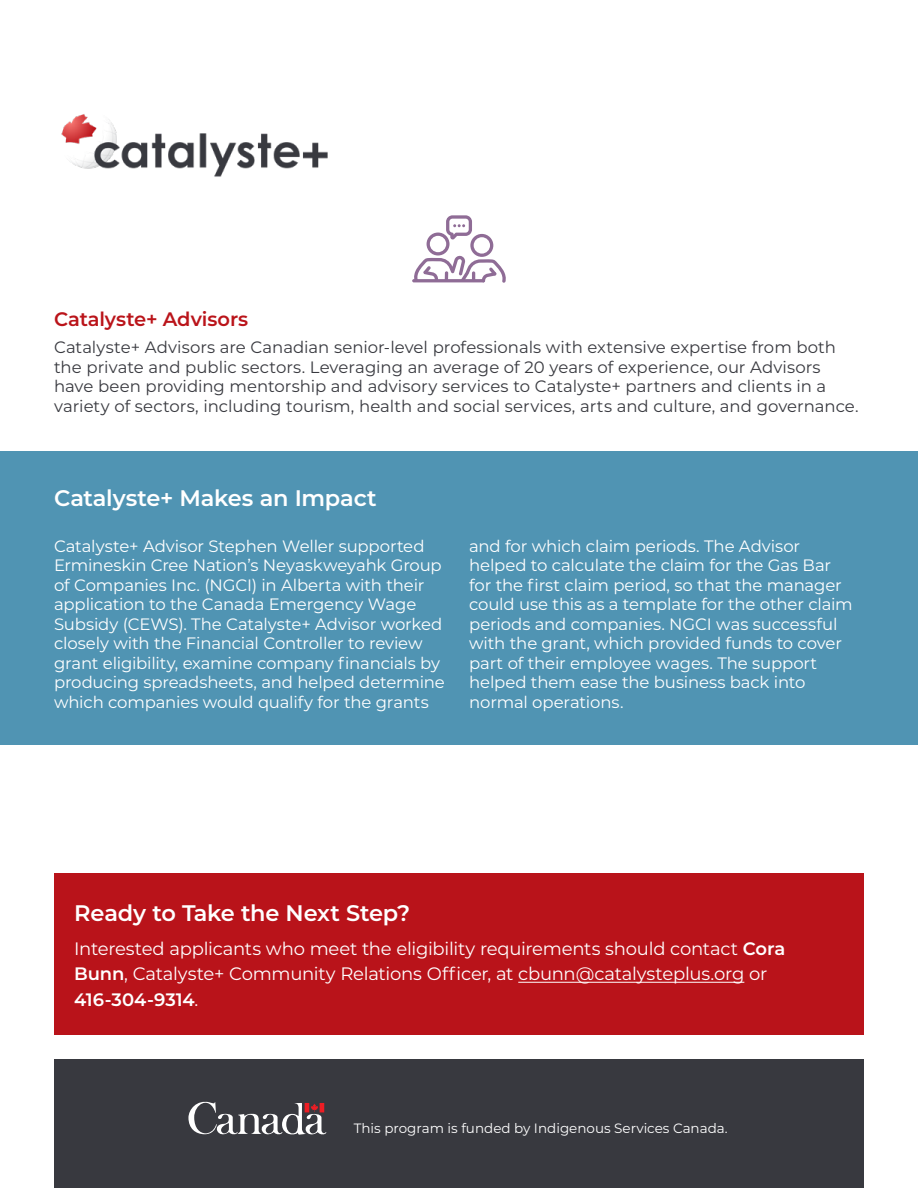
<style>
.page{position:relative;width:918px;height:1188px;background:#fff}
.page>*{position:absolute;margin:0;border:0;box-sizing:border-box;transform-origin:0 0}
.t1{font:600 22.5px "Montserrat";letter-spacing:-.01em;color:#fff}
.t2{font:600 19.5px "Montserrat";letter-spacing:-.005em;color:#ba141a}
.t3{font:18px/25.5px "Montserrat";letter-spacing:-.015em;color:#fff}
.t4{font:16.5px/19.5px "Montserrat";letter-spacing:-.01em;color:#fff}
.t5{font:16.5px/19.5px "Montserrat";color:#38393f}
.t6{font:13.5px "Montserrat";color:#fff}
.s1{font-weight:600}
</style>
<div class="page">
<div style="left:54px;top:873px;width:810px;height:162px;background:#b9131a"></div>
<hr style="left:518px;top:982px;width:226px;height:1px;background:#fff">
<div style="left:54px;top:1059px;width:810px;height:129px;background:#38393f"></div>
<svg style="left:188px;top:1102px;width:138px;height:33px"></svg>
<hr style="left:412px;top:279px;width:73px;height:3px;background:#8f6c96;border-radius:2px">
<svg style="left:413px;top:215px;width:93px;height:68px"></svg>
<img style="left:61px;top:114px;width:267px;height:63px">
<div style="left:0;top:451px;width:918px;height:294px;background:#5094b3"></div>
<p class="t2" style="left:54px;top:305px;width:196px">Catalyste+ Advisors</p>
<p class="t5" style="left:54px;top:337px;width:806px">Catalyste+ Advisors are Canadian senior-level professionals with extensive expertise from both the private and public sectors. Leveraging an average of 20 years of experience, our Advisors have been providing mentorship and advisory services to Catalyste+ partners and clients in a variety of sectors, including tourism, health and social services, arts and culture, and governance.</p>
<h1 class="t1" style="left:54px;top:482px;width:324px">Catalyste+ Makes an Impact</h1>
<p class="t4" style="left:54px;top:535px;width:392px">Catalyste+ Advisor Stephen Weller supported Ermineskin Cree Nation’s Neyaskweyahk Group of Companies Inc. (NGCI) in Alberta with their application to the Canada Emergency Wage Subsidy (CEWS). The Catalyste+ Advisor worked closely with the Financial Controller to review grant eligibility, examine company financials by producing spreadsheets, and helped determine which companies would qualify for the grants</p>
<p class="t4" style="left:469px;top:535px;width:385px">and for which claim periods. The Advisor helped to calculate the claim for the Gas Bar for the first claim period, so that the manager could use this as a template for the other claim periods and companies. NGCI was successful with the grant, which provided funds to cover part of their employee wages. The support helped them ease the business back into normal operations.</p>
<h1 class="t1" style="left:74px;top:897px;width:337px">Ready to Take the Next Step?</h1>
<p class="t3" style="left:74px;top:935px;width:713px">Interested applicants who meet the eligibility requirements should contact <span class="s1">Cora<br>Bunn</span>, Catalyste+ Community Relations Officer, at cbunn@catalysteplus.org or<br><span class="s1">416-304-9314</span>.</p>
<p class="t6" style="left:354px;top:1119px;width:376px">This program is funded by Indigenous Services Canada.</p>
</div>
